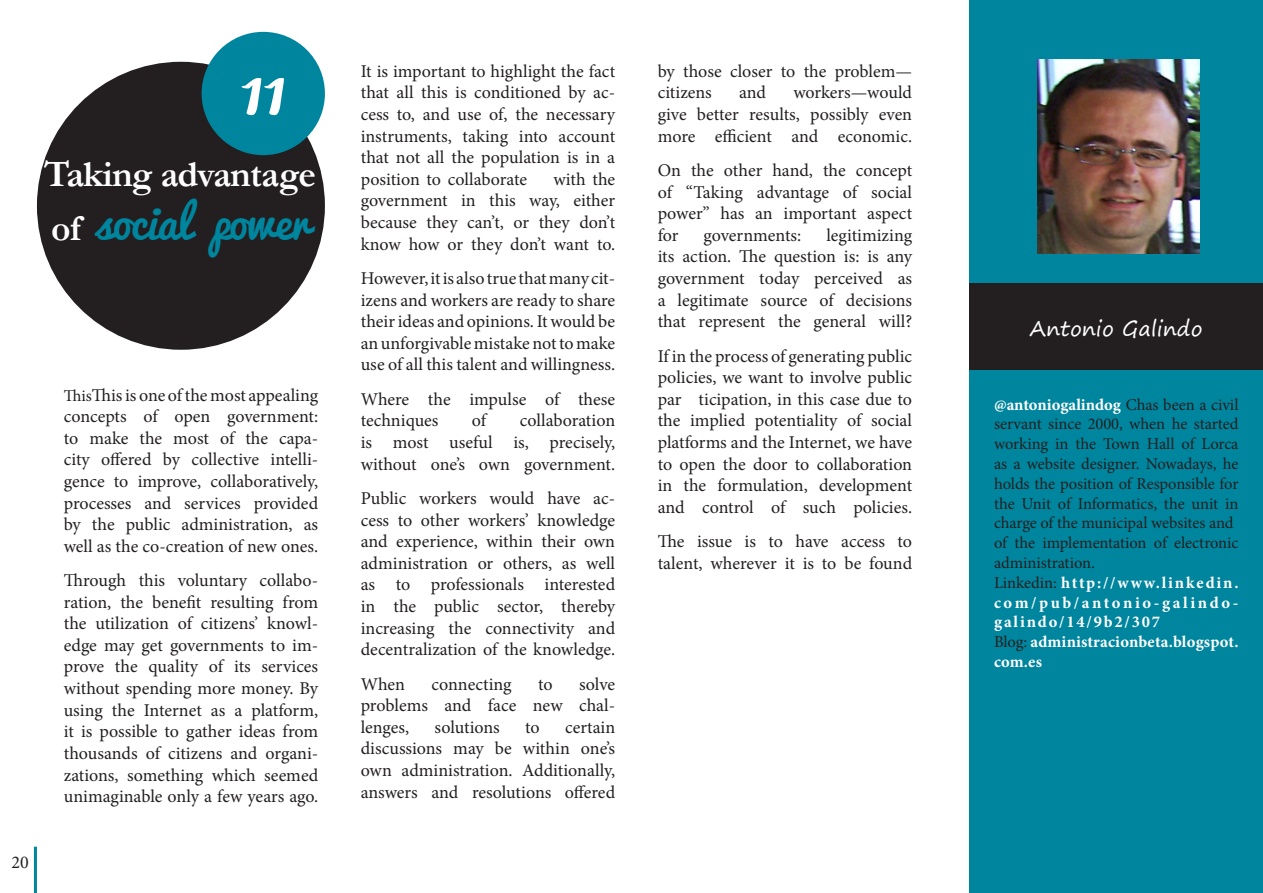
<style>
.page{position:relative;width:1263px;height:893px;background:#fff}
.page>*{position:absolute;margin:0;border:0;box-sizing:border-box;transform-origin:0 0}
.t1{font:72px "Pacifico";color:#fff}
.t2{font:45px "Pacifico";letter-spacing:-.02em;color:#00859e}
.t3{font:700 37.5px "Garamond";letter-spacing:-.02em;color:#fff}
.t4{font:21px "Segoe Print";color:#fff}
.t5{font:18px/21.6px "Minion Pro";letter-spacing:-.005em;color:#231f20;text-align:justify}
.t6{font:16.5px/19.8px "Minion Pro";letter-spacing:-.005em;color:#231f20;text-align:justify}
.t7{font:700 16.5px/19.8px "Minion Pro";letter-spacing:.11em;color:#fff;text-align:justify}
.t8{font:700 16.5px/19.8px "Minion Pro";letter-spacing:.01em;color:#fff}
.s1{font-family:"Garamond";font-weight:700;font-size:37.5px;color:#fff}
.s2{font-size:16.5px}
.s3{font-weight:700;color:#fff}
.s4{font-weight:400;color:#231f20}
</style>
<div class="page">
<hr style="left:34px;top:847px;width:3px;height:46px;background:#00859e">
<div style="left:37px;top:62px;width:288px;height:288px;background:#231f20;border-radius:50%"></div>
<div style="left:202px;top:32px;width:123px;height:123px;background:#00859e;border-radius:50%"></div>
<div style="left:969px;top:0;width:294px;height:893px;background:#00859e"></div>
<div style="left:969px;top:284px;width:294px;height:86px;background:#231f20"></div>
<img style="left:1037px;top:60px;width:162px;height:193px">
<p class="t1" style="left:241px;top:24px;width:47px">11</p>
<p class="t3" style="left:44px;top:149px;width:274px">Taking advantage</p>
<p class="t2" style="left:51px;top:183px;width:260px"><span class="s1">of</span> social power</p>
<p class="t5" style="left:12px;top:851px;width:19px">20</p>
<p class="t5" style="left:64px;top:384px;width:256px"><span class="s2">This</span>This is one of the most appealing concepts of open government: to make the most of the capa&shy;city offered by collective intelli&shy;gence to improve, collaboratively, processes and services provided by the public administration, as well as the co-creation of new ones.</p>
<p class="t5" style="left:64px;top:570px;width:256px">Through this voluntary collabo&shy;ration, the benefit resulting from the utilization of citizens’ knowl&shy;edge may get governments to im&shy;prove the quality of its services without spending more money. By using the Internet as a platform, it is possible to gather ideas from thousands of citizens and organi&shy;zations, something which seemed unimaginable only a few years ago.</p>
<p class="t5" style="left:361px;top:60px;width:256px">It is important to highlight the fact that all this is conditioned by ac&shy;cess to, and use of, the necessary instruments, taking into account that not all the population is in a position to collaborate</p>
<p class="t5" style="left:361px;top:168px;width:256px;text-indent:193px">with the government in this way, either because they can’t, or they don’t know how or they don’t want to.</p>
<p class="t5" style="left:361px;top:268px;width:256px">However, it is also true that many cit&shy;izens and workers are ready to share their ideas and opinions. It would be an unforgivable mistake not to make use of all this talent and willingness.</p>
<p class="t5" style="left:361px;top:388px;width:256px">Where the impulse of these techniques</p>
<p class="t5" style="left:361px;top:410px;width:256px;text-indent:159px">collaboration is most useful is, precisely, without one’s own government.</p>
<p class="t5" style="left:361px;top:487px;width:256px">Public workers would have ac&shy;cess to other workers’ knowledge and experience, within their own administration or others, as well as to professionals interested in the public sector, thereby increasing the connectivity and decentralization of the knowledge.</p>
<p class="t5" style="left:361px;top:673px;width:46px">When</p>
<p class="t5" style="left:431px;top:673px;width:82px">connecting</p>
<p class="t5" style="left:538px;top:673px;width:16px">to</p>
<p class="t5" style="left:472px;top:410px;width:16px">of</p>
<p class="t5" style="left:361px;top:673px;width:256px;text-indent:218px">solve problems and face new chal&shy;lenges,</p>
<p class="t5" style="left:435px;top:716px;width:67px">solutions</p>
<p class="t5" style="left:525px;top:716px;width:16px">to</p>
<p class="t5" style="left:361px;top:716px;width:256px;text-indent:204px">certain discussions may be within one’s own administration. Additionally, answers and resolutions offered</p>
<p class="t5" style="left:658px;top:60px;width:256px">by those closer to the problem— citizens</p>
<p class="t5" style="left:658px;top:82px;width:256px;text-indent:136px">workers—would give better results, possibly even more efficient and economic.</p>
<p class="t5" style="left:658px;top:160px;width:256px">On the other hand, the concept of “Taking advantage of social power” has an important aspect for</p>
<p class="t5" style="left:739px;top:82px;width:29px">and</p>
<p class="t5" style="left:658px;top:224px;width:256px;text-indent:169px">legitimizing its action. The question is: is any government today perceived as a legitimate source of decisions that represent the general will?</p>
<p class="t5" style="left:658px;top:345px;width:256px">If in the process of generating public policies, we want to involve public par ticipation, in this case due to the implied potentiality of social platforms and the Internet, we have to open the door to collaboration in the formulation, development and control of such policies.</p>
<p class="t5" style="left:658px;top:531px;width:256px">The issue is to have access to talent, wherever it is to be found</p>
<p class="t5" style="left:704px;top:224px;width:99px">governments:</p>
<p class="t4" style="left:1030px;top:310px;width:174px">Antonio Galindo</p>
<p class="t6" style="left:994px;top:394px;width:246px"><span class="s3">@antoniogalindog</span> Chas been a civil servant since 2000, when he started working in the Town Hall of Lorca as a website designer. Nowadays, he holds the position of Responsible for the Unit of Informatics, the unit in charge of the municipal websites and</p>
<p class="t6" style="left:994px;top:533px;width:246px">of the implementation of electronic administration.</p>
<p class="t7" style="left:994px;top:572px;width:246px"><span class="s4">Linkedin:</span> http://www.linkedin. com/pub/antonio-galindo&shy;galindo/14/9b2/307</p>
<p class="t8" style="left:994px;top:632px;width:246px"><span class="s4">Blog:</span> administracionbeta.blogspot. com.es</p>
</div>
